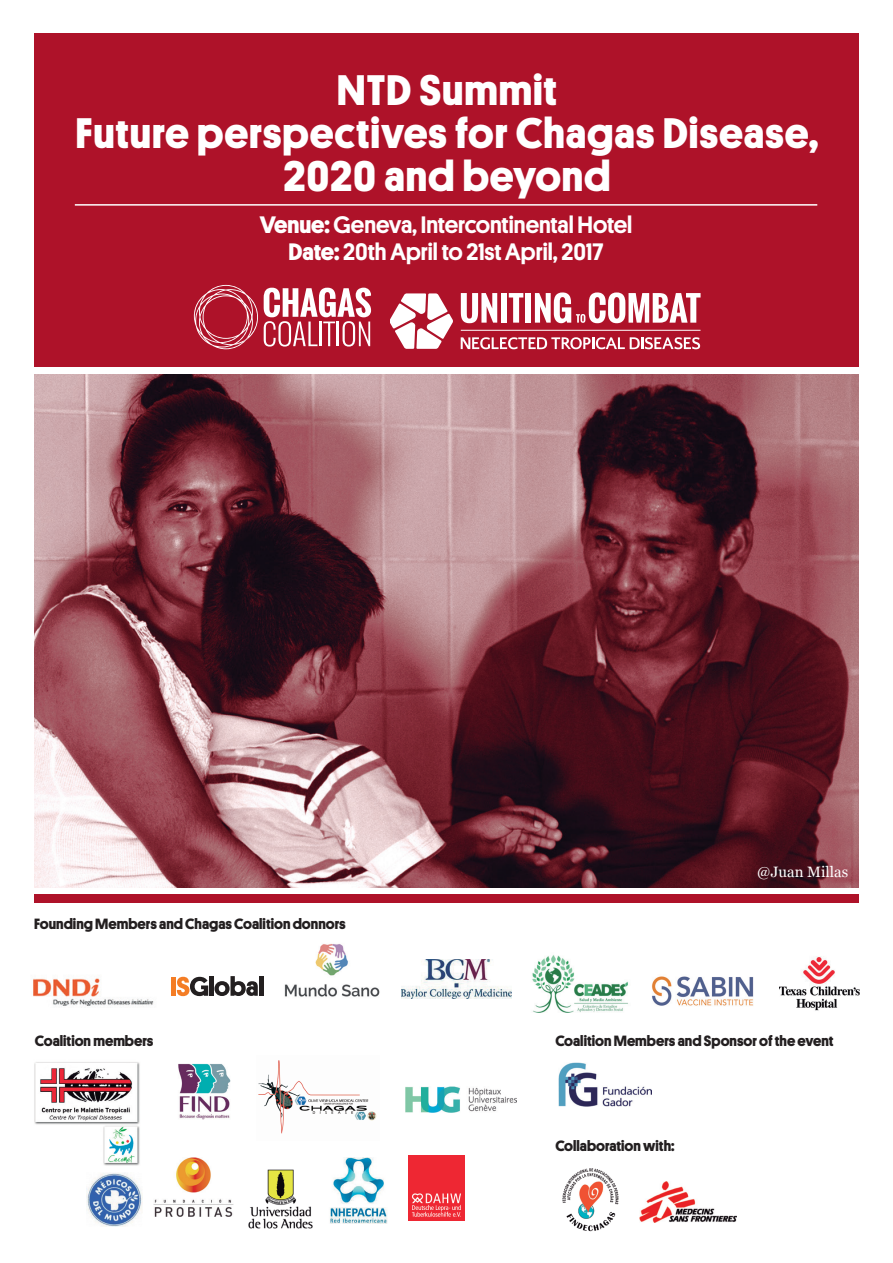
<style>
.page{position:relative;width:893px;height:1263px;background:#fff}
.page>*{position:absolute;margin:0;border:0;box-sizing:border-box;transform-origin:0 0}
.t1{font:700 43.05px/43px "Platform";letter-spacing:.02em;color:#fff;text-align:center}
.t2{font:500 24px/27px "Platform";color:#fff;text-align:center}
.t3{font:700 15px "Platform";color:#231f20}
.t4{font:15px "Georgia";color:#fff}
.s1{font-weight:700}
</style>
<div class="page">
<div style="left:34px;top:894px;width:825px;height:9px;background:#ae1229"></div>
<div style="left:34px;top:33px;width:825px;height:334px;background:#ae1229"></div>
<img style="left:34px;top:375px;width:825px;height:512px">
<svg style="left:264px;top:288px;width:107px;height:59px"></svg>
<svg style="left:194px;top:285px;width:64px;height:64px"></svg>
<svg style="left:390px;top:293px;width:63px;height:56px"></svg>
<svg style="left:461px;top:293px;width:36px;height:30px"></svg>
<div style="left:501px;top:293px;width:6px;height:30px;background:#fff"></div>
<svg style="left:509px;top:293px;width:14px;height:30px"></svg>
<div style="left:525px;top:293px;width:6px;height:30px;background:#fff"></div>
<svg style="left:461px;top:337px;width:239px;height:12px"></svg>
<hr style="left:461px;top:330px;width:239px;height:1px;background:#fff">
<svg style="left:535px;top:292px;width:166px;height:31px"></svg>
<hr style="left:75px;top:204px;width:742px;height:2px;background:#fff">
<img style="left:33px;top:978px;width:121px;height:29px">
<div style="left:171px;top:977px;width:5px;height:19px;background:#f47d25"></div>
<div style="left:209px;top:976px;width:5px;height:20px;background:#231f20"></div>
<svg style="left:214px;top:976px;width:44px;height:20px"></svg>
<hr style="left:259px;top:976px;width:4px;height:20px;background:#231f20">
<svg style="left:177px;top:977px;width:31px;height:19px"></svg>
<img style="left:284px;top:943px;width:96px;height:54px">
<img style="left:532px;top:955px;width:96px;height:58px">
<img style="left:652px;top:976px;width:102px;height:30px">
<img style="left:779px;top:956px;width:80px;height:55px">
<img style="left:402px;top:959px;width:109px;height:39px">
<img style="left:559px;top:1062px;width:92px;height:44px">
<img style="left:178px;top:1063px;width:53px;height:57px">
<img style="left:258px;top:1060px;width:119px;height:74px">
<img style="left:34px;top:1062px;width:106px;height:104px">
<img style="left:406px;top:1087px;width:111px;height:26px">
<img style="left:87px;top:1173px;width:55px;height:54px">
<img style="left:154px;top:1158px;width:79px;height:58px">
<img style="left:248px;top:1169px;width:65px;height:60px">
<img style="left:330px;top:1158px;width:58px;height:65px">
<img style="left:409px;top:1156px;width:55px;height:64px">
<img style="left:562px;top:1168px;width:57px;height:64px">
<img style="left:640px;top:1181px;width:96px;height:42px">
<p class="t1" style="left:337px;top:66px;width:222px">NTD Summit</p>
<p class="t1" style="left:75px;top:109px;width:745px">Future perspectives for Chagas Disease,<br>2020 and beyond</p>
<p class="t2" style="left:260px;top:210px;width:374px"><span class="s1">Venue:</span> Geneva, Intercontinental Hotel<br><span class="s1">Date:</span> 20th April to 21st April, 2017</p>
<p class="t3" style="left:34px;top:912px;width:313px">Founding Members and Chagas Coalition donnors</p>
<p class="t3" style="left:35px;top:1029px;width:120px">Coalition members</p>
<p class="t4" style="left:757px;top:860px;width:93px">@Juan Millas</p>
<p class="t3" style="left:555px;top:1029px;width:280px">Coalition Members and Sponsor of the event</p>
<p class="t3" style="left:555px;top:1135px;width:121px">Collaboration with:</p>
</div>
